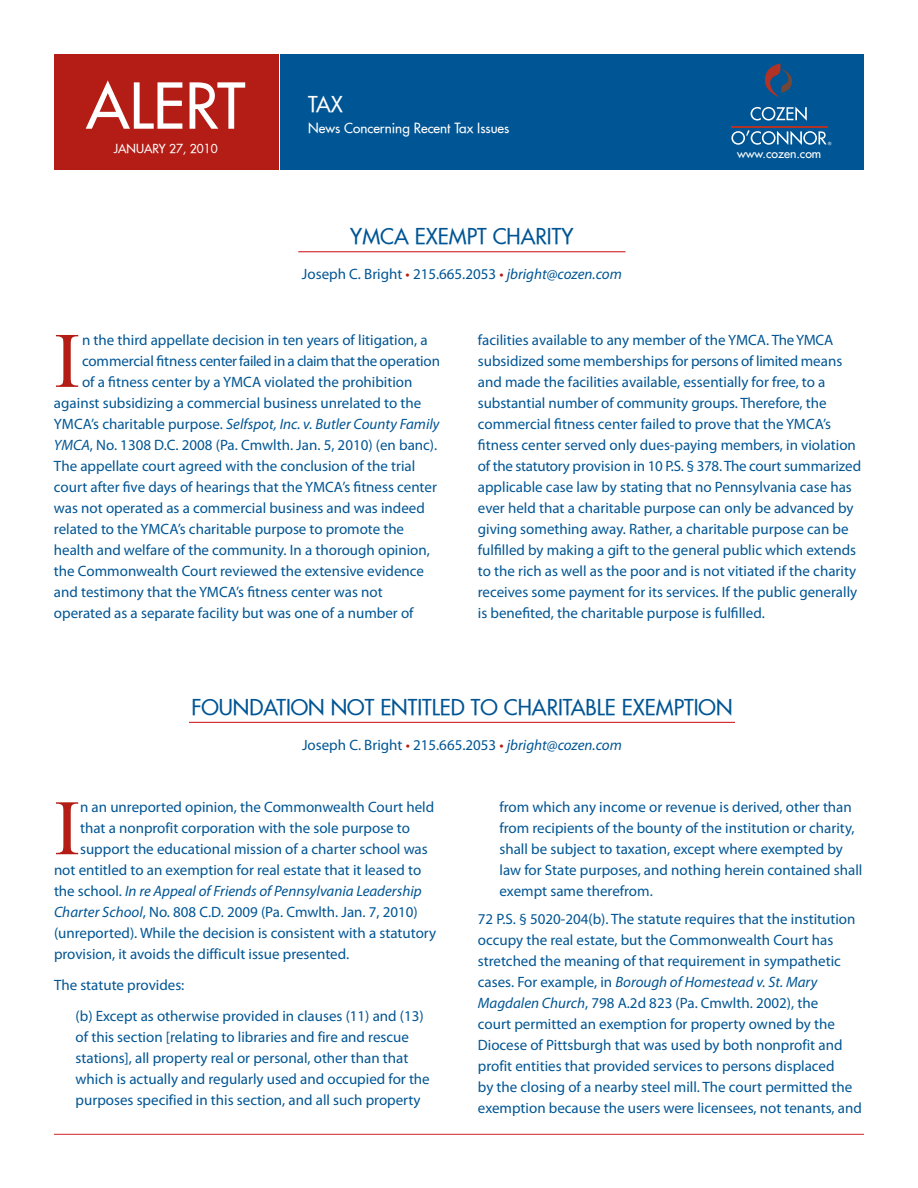
<style>
.page{position:relative;width:918px;height:1188px;background:#fff}
.page>*{position:absolute;margin:0;border:0;box-sizing:border-box;transform-origin:0 0}
.t1{font:78.45px "Times New Roman";color:#b41d15}
.t2{font:61.5px "Futura";color:#fff}
.t3{font:21px "Futura";color:#005594}
.t4{font:21px "Futura";color:#fff}
.t5{font:15px/21px "Myriad Pro";color:#005594}
.t6{font:italic 15px "Myriad Pro";color:#005594}
.t7{font:15px "Myriad Pro";letter-spacing:-.02em;color:#005594}
.t8{font:13.5px "Futura";color:#fff}
.t9{font:12.15px "Futura";color:#fff}
.t10{font:12px "Futura";color:#fff}
.t11{font:7.65px "Myriad";color:#fff}
.s1{color:#b41d15}
.s2{font-style:italic}
.s3{font-style:normal}
</style>
<div class="page">
<div style="left:281px;top:55px;width:583px;height:115px;background:#005594"></div>
<div style="left:54px;top:55px;width:224px;height:115px;background:#b41d15"></div>
<svg style="left:751px;top:107px;width:56px;height:14px"></svg>
<svg style="left:731px;top:130px;width:96px;height:15px"></svg>
<hr style="left:731px;top:126px;width:96px;height:1px;background:#b23326">
<svg style="left:764px;top:64px;width:28px;height:34px"></svg>
<hr style="left:298px;top:251px;width:328px;height:1px;background:#d1232a">
<hr style="left:189px;top:722px;width:546px;height:1px;background:#d1232a">
<hr style="left:54px;top:1134px;width:810px;height:1px;background:#d1232a">
<h2 class="t2" style="left:86px;top:66px;width:161px">ALERT</h2>
<p class="t10" style="left:114px;top:141px;width:105px">JANUARY 27, 2010</p>
<h3 class="t4" style="left:308px;top:91px;width:36px">TAX</h3>
<p class="t8" style="left:308px;top:119px;width:203px">News Concerning Recent Tax Issues</p>
<h3 class="t3" style="left:350px;top:223px;width:225px">YMCA EXEMPT CHARITY</h3>
<p class="t5" style="left:302px;top:263px;width:321px">Joseph C. Bright <span class="s1">•</span> 215.665.2053 <span class="s1">•</span> <span class="s2">jbright@cozen.com</span></p>
<p class="t11" style="left:828px;top:141px;width:5px">®</p>
<p class="t9" style="left:737px;top:146px;width:86px">www.cozen.com</p>
<h1 class="t1" style="left:54px;top:308px;width:28px">I</h1>
<p class="t5" style="left:82px;top:329px;width:347px">n the third appellate decision in ten years of litigation, a</p>
<p class="t7" style="left:82px;top:352px;width:360px">commercial fitness center failed in a claim that the operation</p>
<p class="t5" style="left:82px;top:371px;width:332px">of a fitness center by a YMCA violated the prohibition</p>
<p class="t5" style="left:54px;top:392px;width:369px">against subsidizing a commercial business unrelated to the</p>
<p class="t6" style="left:54px;top:415px;width:387px"><span class="s3">YMCA’s charitable purpose.</span> Selfspot, Inc. v. Butler County Family</p>
<p class="t5" style="left:54px;top:434px;width:385px"><span class="s2">YMCA</span>, No. 1308 D.C. 2008 (Pa. Cmwlth. Jan. 5, 2010) (en banc).</p>
<p class="t5" style="left:54px;top:455px;width:363px">The appellate court agreed with the conclusion of the trial</p>
<p class="t5" style="left:54px;top:476px;width:384px">court after five days of hearings that the YMCA’s fitness center</p>
<p class="t5" style="left:54px;top:497px;width:372px">was not operated as a commercial business and was indeed</p>
<p class="t5" style="left:54px;top:518px;width:352px">related to the YMCA’s charitable purpose to promote the</p>
<p class="t5" style="left:54px;top:539px;width:377px">health and welfare of the community. In a thorough opinion,</p>
<p class="t5" style="left:54px;top:560px;width:371px">the Commonwealth Court reviewed the extensive evidence</p>
<p class="t5" style="left:54px;top:581px;width:330px">and testimony that the YMCA’s fitness center was not</p>
<p class="t5" style="left:54px;top:602px;width:361px">operated as a separate facility but was one of a number of</p>
<p class="t5" style="left:478px;top:329px;width:385px">facilities available to any member of the YMCA. The YMCA subsidized some memberships for persons of limited means and made the facilities available, essentially for free, to a substantial number of community groups. Therefore, the commercial fitness center failed to prove that the YMCA’s fitness center served only dues-paying members, in violation of the statutory provision in 10 P.S. § 378. The court summarized applicable case law by stating that no Pennsylvania case has ever held that a charitable purpose can only be advanced by giving something away. Rather, a charitable purpose can be fulfilled by making a gift to the general public which extends to the rich as well as the poor and is not vitiated if the charity receives some payment for its services. If the public generally is benefited, the charitable purpose is fulfilled.</p>
<h3 class="t3" style="left:192px;top:694px;width:542px">FOUNDATION NOT ENTITLED TO CHARITABLE EXEmPTION</h3>
<p class="t5" style="left:302px;top:734px;width:321px">Joseph C. Bright <span class="s1">•</span> 215.665.2053 <span class="s1">•</span> <span class="s2">jbright@cozen.com</span></p>
<h1 class="t1" style="left:54px;top:775px;width:28px">I</h1>
<p class="t5" style="left:80px;top:796px;width:356px">n an unreported opinion, the Commonwealth Court held</p>
<p class="t5" style="left:80px;top:817px;width:331px">that a nonprofit corporation with the sole purpose to</p>
<p class="t5" style="left:80px;top:838px;width:349px">support the educational mission of a charter school was</p>
<p class="t5" style="left:54px;top:859px;width:369px">not entitled to an exemption for real estate that it leased to</p>
<p class="t6" style="left:54px;top:882px;width:369px"><span class="s3">the school.</span> In re Appeal of Friends of Pennsylvania Leadership</p>
<p class="t5" style="left:54px;top:901px;width:365px"><span class="s2">Charter School</span>, No. 808 C.D. 2009 (Pa. Cmwlth. Jan. 7, 2010)</p>
<p class="t5" style="left:54px;top:922px;width:384px">(unreported). While the decision is consistent with a statutory</p>
<p class="t5" style="left:54px;top:943px;width:297px">provision, it avoids the difficult issue presented.</p>
<p class="t5" style="left:76px;top:969px;width:350px;line-height:30.8px;text-indent:-22px">The statute provides:<br>(b) Except as otherwise provided in clauses (11) and (13)</p>
<p class="t5" style="left:76px;top:1026px;width:356px">of this section [relating to libraries and fire and rescue stations], all property real or personal, other than that which is actually and regularly used and occupied for the purposes specified in this section, and all such property</p>
<p class="t5" style="left:500px;top:796px;width:364px">from which any income or revenue is derived, other than from recipients of the bounty of the institution or charity, shall be subject to taxation, except where exempted by law for State purposes, and nothing herein contained shall exempt same therefrom.</p>
<p class="t5" style="left:478px;top:908px;width:385px">72 P.S. § 5020-204(b). The statute requires that the institution occupy the real estate, but the Commonwealth Court has stretched the meaning of that requirement in sympathetic cases. For example, in <span class="s2">Borough of Homestead v. St. Mary Magdalen Church</span>, 798 A.2d 823 (Pa. Cmwlth. 2002), the<br>court permitted an exemption for property owned by the Diocese of Pittsburgh that was used by both nonprofit and profit entities that provided services to persons displaced<br>by the closing of a nearby steel mill. The court permitted the exemption because the users were licensees, not tenants, and</p>
</div>
